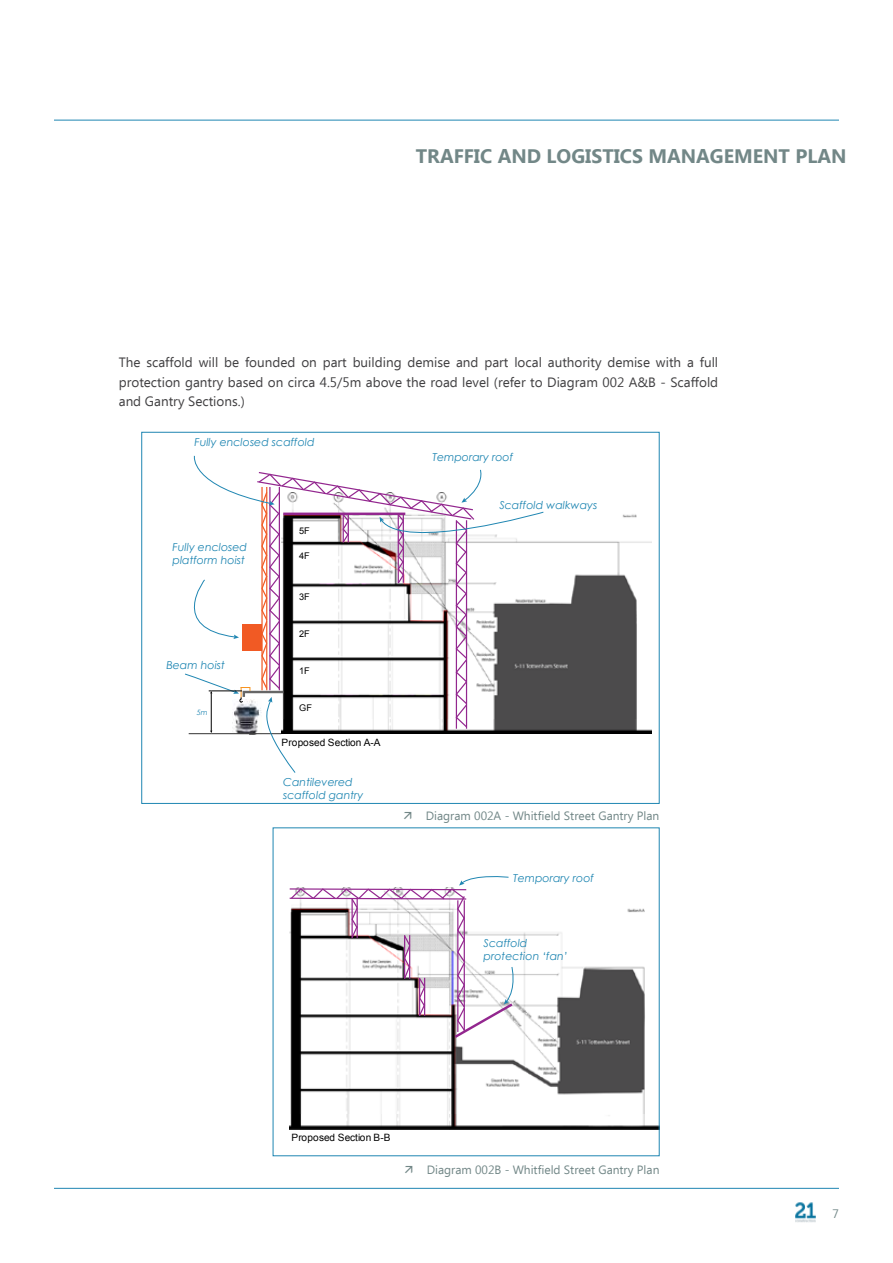
<style>
.page{position:relative;width:893px;height:1263px;background:#fff}
.page>*{position:absolute;margin:0;border:0;box-sizing:border-box;transform-origin:0 0}
.t1{font:700 19.5px "Ebrima";color:#728787}
.t2{font:13.5px/19.5px "Ebrima";color:#414042;text-align:justify}
.t3{font:12px "Ebrima";color:#728787}
.t4{font:italic 10.95px/13.2px "Century Gothic";color:#1f86b2}
.t5{font:10.05px "Arial";color:#000}
.t6{font:9.15px "Arial";letter-spacing:-.01em;color:#000}
.t7{font:italic 7.35px "Century Gothic";color:#1f86b2}
</style>
<div class="page">
<hr style="left:54px;top:1188px;width:785px;height:1px;background:#1f86b2">
<hr style="left:54px;top:120px;width:785px;height:1px;background:#1f86b2">
<img style="left:795px;top:1202px;width:21px;height:21px">
<img style="left:544px;top:514px;width:108px;height:220px">
<svg style="left:185px;top:455px;width:359px;height:318px"></svg>
<img style="left:289px;top:908px;width:368px;height:221px">
<svg style="left:289px;top:876px;width:228px;height:164px"></svg>
<h1 class="t1" style="left:416px;top:142px;width:432px">TRAFFIC AND LOGISTICS MANAGEMENT PLAN</h1>
<p class="t2" style="left:119px;top:354px;width:601px">The scaffold will be founded on part building demise and part local authority demise with a full protection gantry based on circa 4.5/5m above the road level (refer to Diagram 002 A&amp;B - Scaffold and Gantry Sections.)</p>
<p class="t4" style="left:194px;top:435px;width:122px">Fully enclosed scaffold</p>
<p class="t4" style="left:173px;top:540px;width:76px">Fully enclosed platform hoist</p>
<p class="t4" style="left:167px;top:658px;width:60px">Beam hoist</p>
<p class="t7" style="left:197px;top:707px;width:12px">5m</p>
<p class="t6" style="left:299px;top:524px;width:12px">5F</p>
<p class="t6" style="left:299px;top:550px;width:12px">4F</p>
<p class="t6" style="left:299px;top:591px;width:12px">3F</p>
<p class="t6" style="left:299px;top:628px;width:12px">2F</p>
<p class="t6" style="left:299px;top:665px;width:12px">1F</p>
<p class="t6" style="left:299px;top:701px;width:14px">GF</p>
<p class="t5" style="left:282px;top:735px;width:100px">Proposed Section A-A</p>
<p class="t4" style="left:283px;top:775px;width:82px">Cantilevered scaffold gantry</p>
<p class="t4" style="left:432px;top:451px;width:82px">Temporary roof</p>
<p class="t4" style="left:499px;top:498px;width:99px">Scaffold walkways</p>
<p class="t3" style="left:426px;top:807px;width:235px">Diagram 002A - Whitfield Street Gantry Plan</p>
<p class="t4" style="left:513px;top:871px;width:82px">Temporary roof</p>
<p class="t4" style="left:484px;top:936px;width:86px">Scaffold protection ‘fan’</p>
<p class="t5" style="left:291px;top:1130px;width:100px">Proposed Section B-B</p>
<p class="t3" style="left:427px;top:1161px;width:234px">Diagram 002B - Whitfield Street Gantry Plan</p>
<p class="t3" style="left:832px;top:1205px;width:8px">7</p>
</div>
